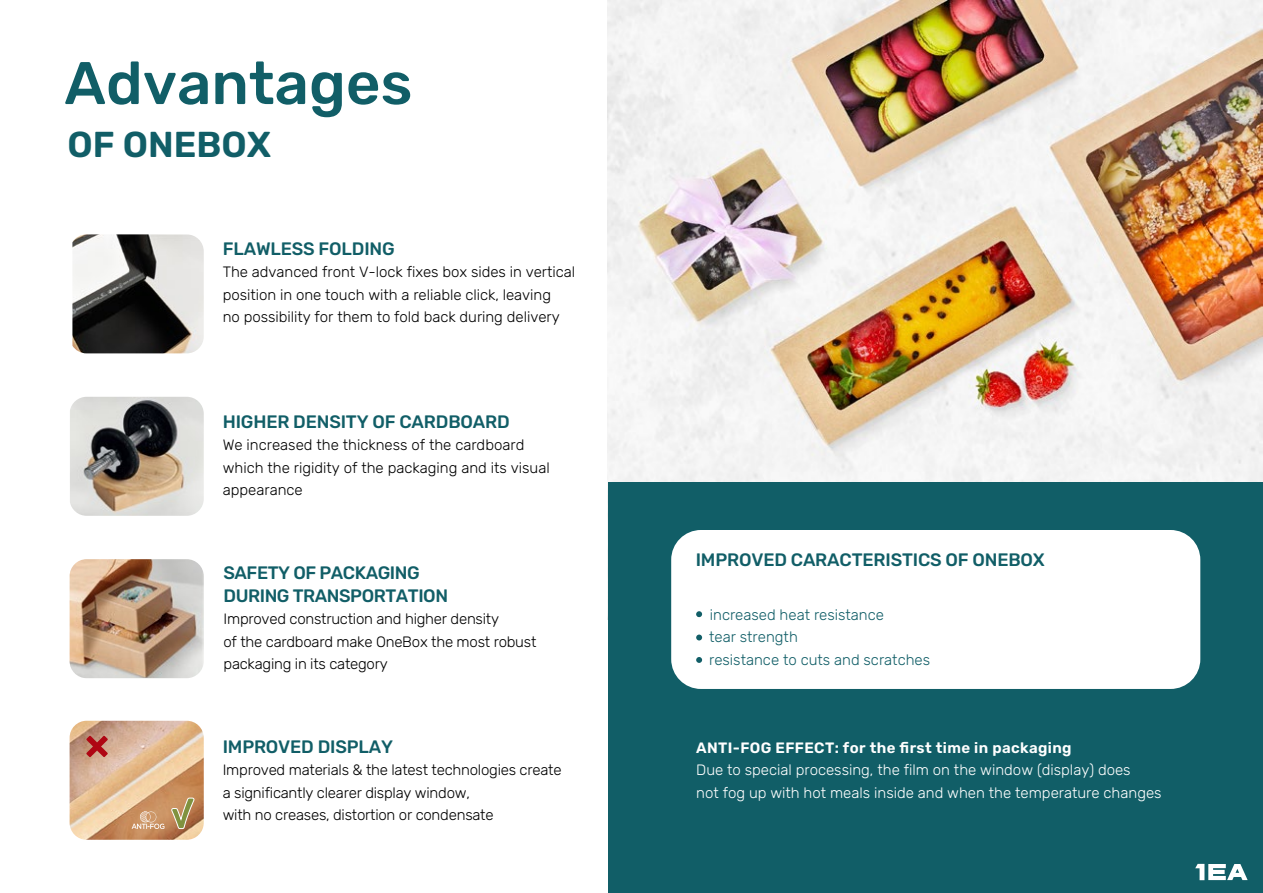
<style>
.page{position:relative;width:1263px;height:893px;background:#fff}
.page>*{position:absolute;margin:0;border:0;box-sizing:border-box;transform-origin:0 0}
.t1{font:500 60px "Rubik";color:#115e67}
.t2{font:600 36px "Rubik";color:#115e67}
.t3{font:500 18px/22.5px "Rubik";letter-spacing:-.01em;color:#115e67}
.t4{font:300 15px/22.5px "Rubik";color:#000}
.t5{font:300 15px/22.5px "Rubik";color:#fff}
.t6{font:300 15px "Rubik";color:#115e67}
.t7{font:600 15px "Rubik";letter-spacing:.025em;color:#fff}
.s1{font-weight:700;font-size:16.5px}
</style>
<div class="page">
<img style="left:607px;top:0;width:656px;height:619px">
<div style="left:608px;top:483px;width:655px;height:410px;background:#115e67"></div>
<img style="left:72px;top:234px;width:132px;height:119px">
<img style="left:70px;top:397px;width:134px;height:119px">
<img style="left:70px;top:559px;width:134px;height:119px">
<div style="left:671px;top:530px;width:529px;height:159px;background:#fff;border-radius:30px"></div>
<svg style="left:696px;top:611px;width:6px;height:6px"></svg>
<svg style="left:696px;top:635px;width:6px;height:5px"></svg>
<svg style="left:696px;top:657px;width:6px;height:6px"></svg>
<img style="left:70px;top:721px;width:134px;height:119px">
<svg style="left:86px;top:736px;width:22px;height:21px"></svg>
<svg style="left:171px;top:797px;width:24px;height:35px"></svg>
<svg style="left:132px;top:811px;width:32px;height:18px"></svg>
<svg style="left:1195px;top:864px;width:52px;height:16px"></svg>
<h1 class="t1" style="left:64px;top:50px;width:349px">Advantages</h1>
<h2 class="t2" style="left:68px;top:124px;width:205px">OF ONEBOX</h2>
<p class="t3" style="left:223px;top:238px;width:173px">FLAWLESS FOLDING</p>
<p class="t4" style="left:223px;top:261px;width:354px">The advanced front V-lock fixes box sides in vertical position in one touch with a reliable click, leaving<br>no possibility for them to fold back during delivery</p>
<p class="t3" style="left:223px;top:411px;width:289px">HIGHER DENSITY OF CARDBOARD</p>
<p class="t4" style="left:223px;top:434px;width:328px">We increased the thickness of the cardboard which the rigidity of the packaging and its visual appearance</p>
<p class="t3" style="left:223px;top:562px;width:226px">SAFETY OF PACKAGING<br>DURING TRANSPORTATION</p>
<p class="t4" style="left:223px;top:608px;width:314px">Improved construction and higher density<br>of the cardboard make OneBox the most robust packaging in its category</p>
<p class="t3" style="left:223px;top:735px;width:172px">IMPROVED DISPLAY</p>
<p class="t4" style="left:223px;top:759px;width:340px">Improved materials &amp; the latest technologies creatе a significantly clearer display window,<br>with no creases, distortion or condensate</p>
<p class="t3" style="left:696px;top:549px;width:351px">IMPROVED CARACTERISTICS OF ONEBOX</p>
<p class="t6" style="left:696px;top:606px;width:190px"><span class="s1">•</span> increased heat resistance</p>
<p class="t6" style="left:696px;top:628px;width:104px">• tear strength</p>
<p class="t6" style="left:696px;top:651px;width:236px">• resistance to cuts and scratches</p>
<p class="t7" style="left:696px;top:739px;width:377px">ANTI-FOG EFFECT: for the first time in packaging</p>
<p class="t5" style="left:696px;top:759px;width:467px">Due to special processing, the film on the window (display) does<br>not fog up with hot meals inside and when the temperature changes</p>
</div>
